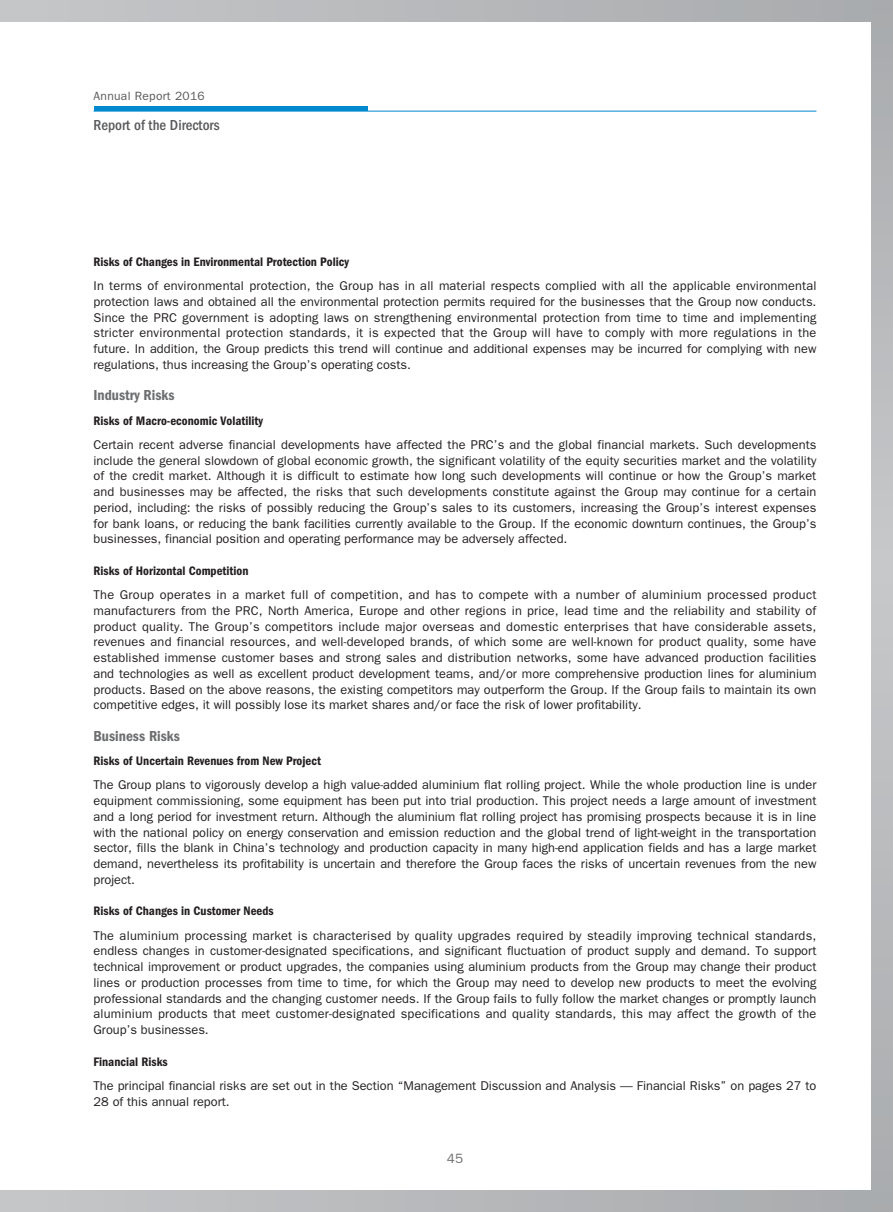
<style>
.page{position:relative;width:893px;height:1212px;background:#fff}
.page>*{position:absolute;margin:0;border:0;box-sizing:border-box;transform-origin:0 0}
.t1{font:15px "ITC Franklin Gothic Std Dm Cd";color:#6d6e70}
.t2{font:500 condensed 15px "ITC Franklin Gothic Std";color:#58595b}
.t3{font:13.5px "ITC Franklin Gothic Std";color:#6d6e70}
.t4{font:12.75px/15.8px "ITC Franklin Gothic Std";letter-spacing:.005em;color:#231f20}
.t5{font:12px "ITC Franklin Gothic Std";letter-spacing:.025em;color:#58595b}
.s1{font-family:"ITC Franklin Gothic Std Dm Cd"}
</style>
<div class="page">
<div style="left:0;top:0;width:893px;height:21px;background:linear-gradient(to right,#c5c7c9,#a8aaad)"></div>
<div style="left:0;top:1191px;width:893px;height:21px;background:linear-gradient(to right,#c5c7c9,#a8aaad)"></div>
<svg style="left:872px;top:0;width:21px;height:1212px;background:#b7b9bb"></svg>
<hr style="left:94px;top:111px;width:722px;height:1px;background:#0089cf">
<div style="left:94px;top:106px;width:273px;height:5px;background:#0089cf"></div>
<p class="t5" style="left:94px;top:91px;width:113px">Annual Report 2016</p>
<p class="t2" style="left:94px;top:119px;width:128px">Report of the Directors</p>
<p class="t4" style="left:94px;top:250px;width:724px;line-height:24.3px"><span class="s1">Risks of Changes in Environmental Protection Policy<br></span>In terms of environmental protection, the Group has in all material respects complied with all the applicable environmental</p>
<p class="t4" style="left:94px;top:295px;width:724px;text-align:justify">protection laws and obtained all the environmental protection permits required for the businesses that the Group now conducts.<br>Since the PRC government is adopting laws on strengthening environmental protection from time to time and implementing stricter environmental protection standards, it is expected that the Group will have to comply with more regulations in the future. In addition, the Group predicts this trend will continue and additional expenses may be incurred for complying with new regulations, thus increasing the Group’s operating costs.</p>
<p class="t1" style="left:94px;top:389px;width:83px">Industry Risks</p>
<p class="t4" style="left:94px;top:409px;width:724px;line-height:24.3px"><span class="s1">Risks of Macro-economic Volatility<br></span>Certain recent adverse financial developments have affected the PRC’s and the global financial markets. Such developments</p>
<p class="t4" style="left:94px;top:454px;width:724px;text-align:justify">include the general slowdown of global economic growth, the significant volatility of the equity securities market and the volatility of the credit market. Although it is difficult to estimate how long such developments will continue or how the Group’s market and businesses may be affected, the risks that such developments constitute against the Group may continue for a certain period, including: the risks of possibly reducing the Group’s sales to its customers, increasing the Group’s interest expenses for bank loans, or reducing the bank facilities currently available to the Group. If the economic downturn continues, the Group’s businesses, financial position and operating performance may be adversely affected.</p>
<p class="t4" style="left:94px;top:560px;width:724px;line-height:24.3px"><span class="s1">Risks of Horizontal Competition<br></span>The Group operates in a market full of competition, and has to compete with a number of aluminium processed product</p>
<p class="t4" style="left:94px;top:604px;width:724px;text-align:justify">manufacturers from the PRC, North America, Europe and other regions in price, lead time and the reliability and stability of product quality. The Group’s competitors include major overseas and domestic enterprises that have considerable assets, revenues and financial resources, and well-developed brands, of which some are well-known for product quality, some have established immense customer bases and strong sales and distribution networks, some have advanced production facilities and technologies as well as excellent product development teams, and/or more comprehensive production lines for aluminium products. Based on the above reasons, the existing competitors may outperform the Group. If the Group fails to maintain its own competitive edges, it will possibly lose its market shares and/or face the risk of lower profitability.</p>
<p class="t1" style="left:94px;top:730px;width:88px">Business Risks</p>
<p class="t4" style="left:94px;top:750px;width:724px;line-height:24.3px"><span class="s1">Risks of Uncertain Revenues from New Project<br></span>The Group plans to vigorously develop a high value-added aluminium flat rolling project. While the whole production line is under</p>
<p class="t4" style="left:94px;top:794px;width:724px;text-align:justify">equipment commissioning, some equipment has been put into trial production. This project needs a large amount of investment and a long period for investment return. Although the aluminium flat rolling project has promising prospects because it is in line with the national policy on energy conservation and emission reduction and the global trend of light-weight in the transportation sector, fills the blank in China’s technology and production capacity in many high-end application fields and has a large market demand, nevertheless its profitability is uncertain and therefore the Group faces the risks of uncertain revenues from the new project.</p>
<p class="t4" style="left:94px;top:900px;width:724px;line-height:24.3px"><span class="s1">Risks of Changes in Customer Needs<br></span>The aluminium processing market is characterised by quality upgrades required by steadily improving technical standards,</p>
<p class="t4" style="left:94px;top:944px;width:724px;text-align:justify">endless changes in customer-designated specifications, and significant fluctuation of product supply and demand. To support technical improvement or product upgrades, the companies using aluminium products from the Group may change their product lines or production processes from time to time, for which the Group may need to develop new products to meet the evolving professional standards and the changing customer needs. If the Group fails to fully follow the market changes or promptly launch aluminium products that meet customer-designated specifications and quality standards, this may affect the growth of the Group’s businesses.</p>
<p class="t4" style="left:94px;top:1050px;width:724px;line-height:24.3px"><span class="s1">Financial Risks<br></span>The principal financial risks are set out in the Section “Management Discussion and Analysis — Financial Risks” on pages 27 to</p>
<p class="t4" style="left:94px;top:1095px;width:138px">28 of this annual report.</p>
<p class="t3" style="left:447px;top:1153px;width:18px">45</p>
</div>
